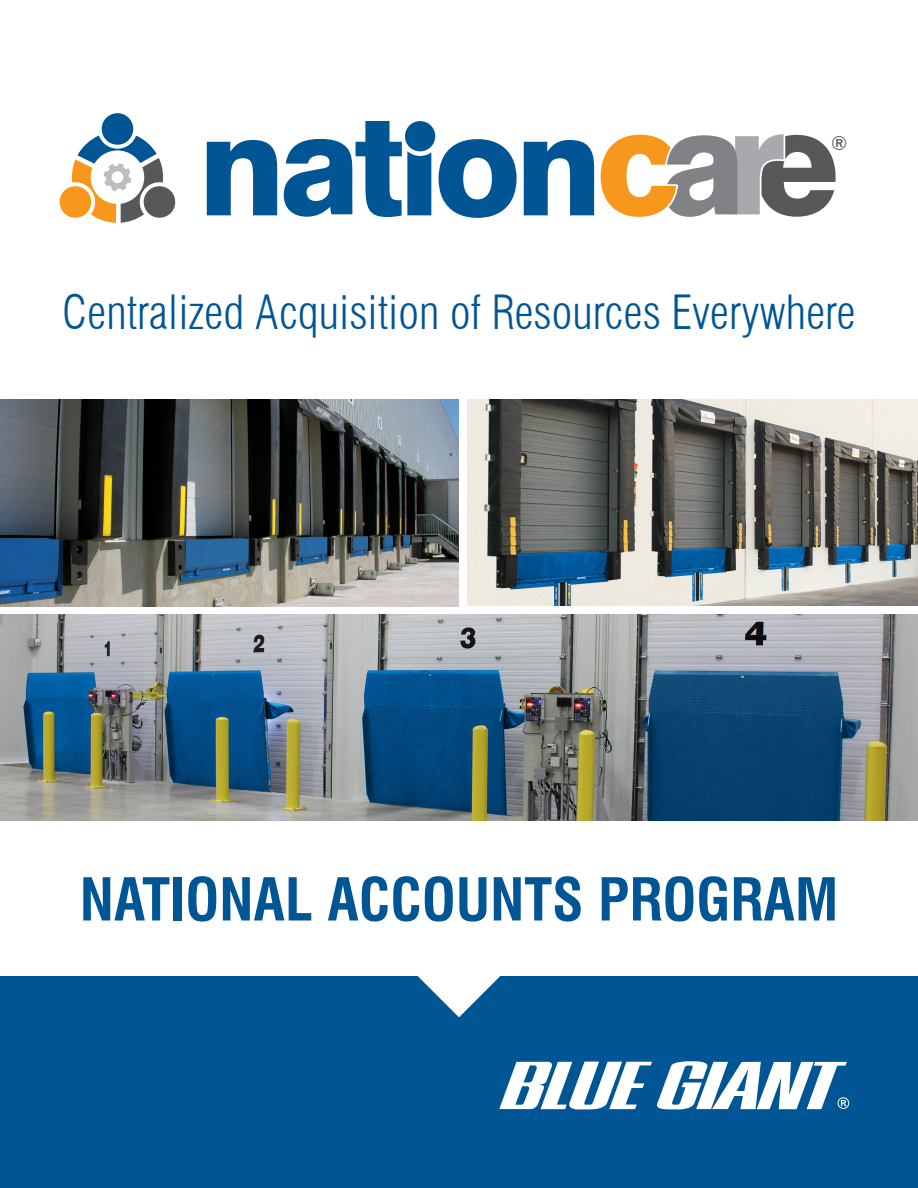
<style>
.page{position:relative;width:918px;height:1188px;background:#fff}
.page>*{position:absolute;margin:0;border:0;box-sizing:border-box;transform-origin:0 0}
.t1{font:700 condensed 57.6px "Swiss 721 BT";color:#005595}
.t2{font:300 condensed 46.05px "Swiss 721 BT";color:#005595}
.t3{font:19.5px "Swiss 721 BT";color:#57585a}
</style>
<div class="page">
<div style="left:0;top:832px;width:918px;height:356px;background:#005595"></div>
<div style="left:0;top:821px;width:918px;height:154px;background:#fff"></div>
<div style="left:838px;top:1097px;width:11px;height:12px;border:1px solid #fff;border-radius:50%"></div>
<svg style="left:499px;top:1061px;width:348px;height:49px"></svg>
<svg style="left:207px;top:140px;width:70px;height:75px"></svg>
<svg style="left:524px;top:140px;width:70px;height:75px"></svg>
<svg style="left:284px;top:121px;width:233px;height:97px"></svg>
<svg style="left:601px;top:134px;width:235px;height:83px"></svg>
<svg style="left:59px;top:113px;width:117px;height:110px"></svg>
<svg style="left:417px;top:975px;width:84px;height:42px"></svg>
<img style="left:0;top:400px;width:459px;height:206px">
<img style="left:0;top:615px;width:918px;height:206px">
<img style="left:468px;top:400px;width:450px;height:206px">
<p class="t3" style="left:831px;top:131px;width:18px">®</p>
<p class="t2" style="left:62px;top:284px;width:795px">Centralized Acquisition of Resources Everywhere</p>
<p class="t1" style="left:80px;top:865px;width:760px">NATIONAL ACCOUNTS PROGRAM</p>
</div>
